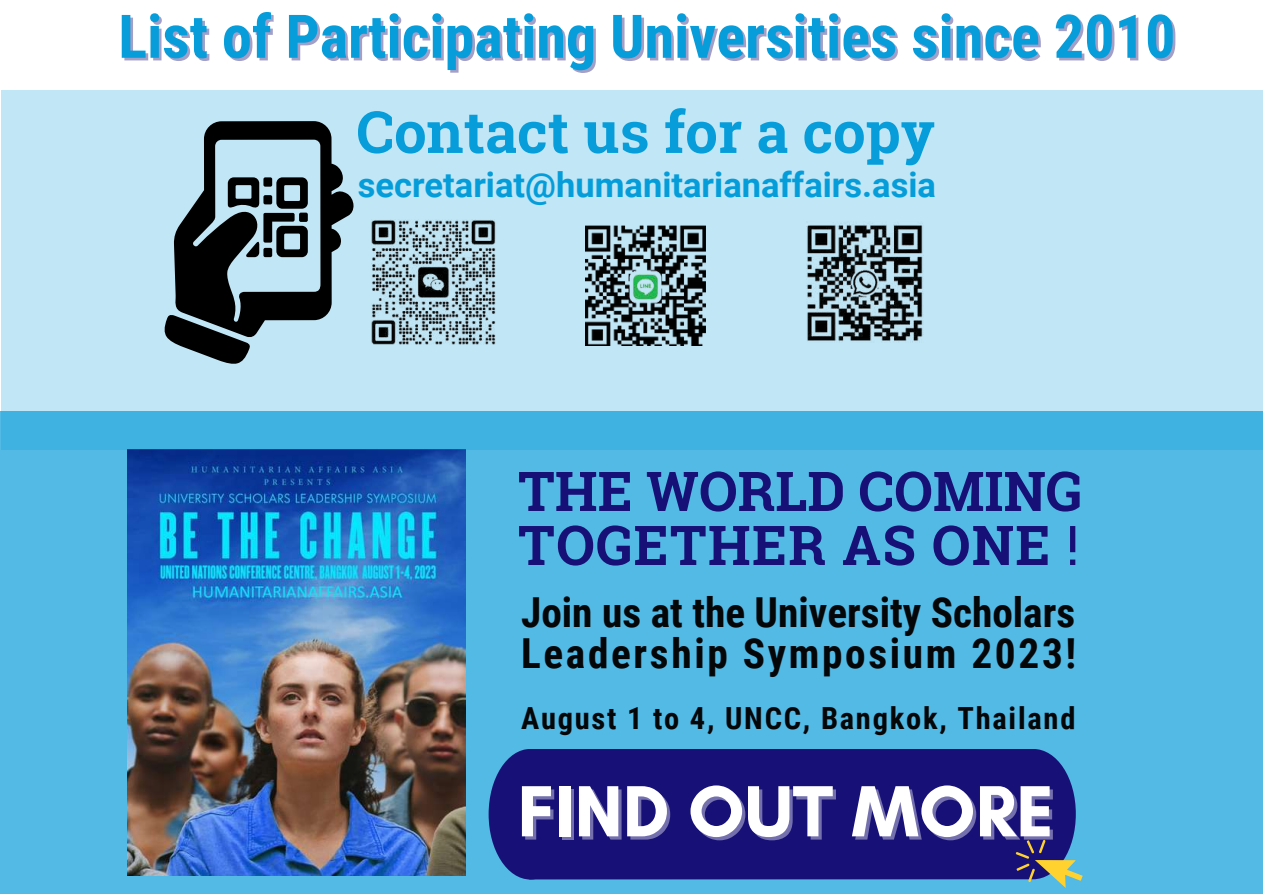
<style>
.page{position:relative;width:1263px;height:894px;background:#fff}
.page>*{position:absolute;margin:0;border:0;box-sizing:border-box;transform-origin:0 0}
.t1{font:700 73.65px "Glacial Indifference";color:#fff}
.t2{font:700 60.15px "Roboto Condensed";color:#069dda}
.t3{font:700 58.05px "Roboto Slab";color:#069dda}
.t4{font:700 54.75px/54px "Roboto Slab";color:#171177}
.t5{font:700 41.4px/41.5px "Roboto Condensed";color:#050608}
.t6{font:700 34.5px "Roboto";color:#049dda}
.t7{font:700 30.45px "Roboto Condensed";letter-spacing:.06em;color:#050608}
.s1{font-weight:400}
</style>
<div class="page">
<div style="left:0;top:411px;width:1263px;height:482px;background:#52bae5"></div>
<div style="left:572px;top:749px;width:504px;height:130px;background:#171177"></div>
<svg style="left:489px;top:749px;width:83px;height:130px;background:#1d2282"></svg>
<svg style="left:1015px;top:838px;width:68px;height:50px"></svg>
<img style="left:128px;top:449px;width:337px;height:426px">
<svg style="left:1px;top:90px;width:1262px;height:359px;background:#afdff2"></svg>
<img style="left:372px;top:220px;width:125px;height:125px">
<img style="left:585px;top:226px;width:120px;height:119px">
<img style="left:807px;top:222px;width:118px;height:127px">
<svg style="left:164px;top:121px;width:190px;height:243px;background:#6c8189"></svg>
<div style="left:263px;top:177px;width:9px;height:10px;background:#000;border-radius:2px"></div>
<div style="left:263px;top:195px;width:9px;height:9px;background:#000;border-radius:2px"></div>
<div style="left:299px;top:212px;width:9px;height:10px;background:#000;border-radius:2px"></div>
<h2 class="t2" style="left:118px;top:2px;width:1059px">List of Participating Universities since 2010</h2>
<h3 class="t3" style="left:357px;top:92px;width:580px">Contact us for a copy</h3>
<p class="t6" style="left:358px;top:164px;width:580px">secretariat@humanitarianaffairs.asia</p>
<h3 class="t4" style="left:518px;top:462px;width:565px">THE WORLD COMING<br>TOGETHER AS ONE <span class="s1">!</span></h3>
<p class="t5" style="left:521px;top:591px;width:557px">Join us at the University Scholars<br>Leadership Symposium 2023!</p>
<p class="t7" style="left:521px;top:700px;width:556px">August 1 to 4, UNCC, Bangkok, Thailand</p>
<h1 class="t1" style="left:517px;top:766px;width:538px">FIND OUT MORE</h1>
</div>
